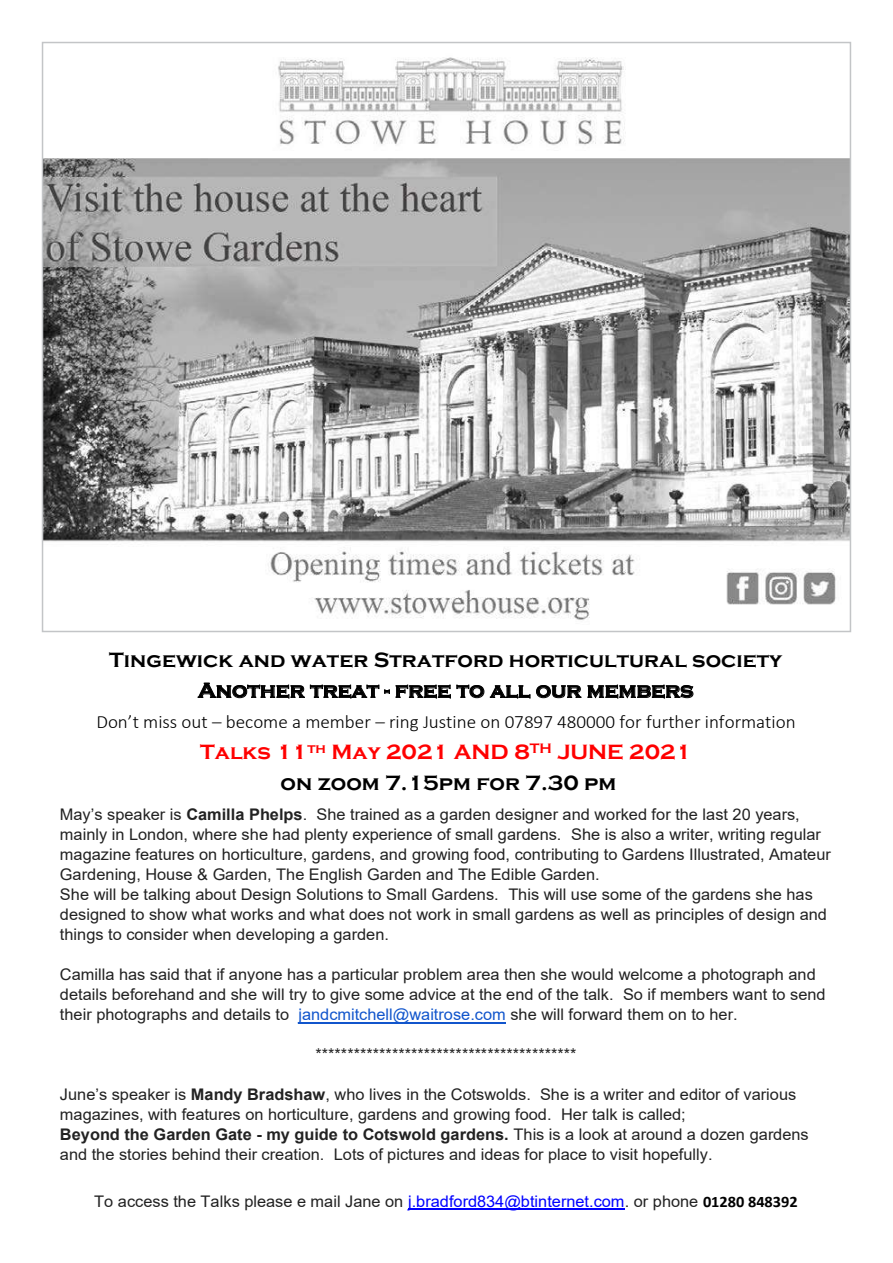
<style>
.page{position:relative;width:893px;height:1263px;background:#fff}
.page>*{position:absolute;margin:0;border:0;box-sizing:border-box;transform-origin:0 0}
.t1{font:700 21.3px/30.8px "Copperplate Gothic";color:#000;text-align:center}
.t2{font:700 21.3px/30.8px "Copperplate Gothic";color:#f00;text-align:center}
.t3{font:300 18.75px "Calibri";color:#000}
.t4{font:16.05px/20px "Arial";color:#222}
.s1{color:#000}
.s2{font-weight:700}
.s3{color:#15c}
.s4{color:#00f}
.s5{font-family:"Calibri";font-weight:700;color:#000}
</style>
<div class="page">
<img style="left:45px;top:57px;width:803px;height:563px">
<svg style="left:197px;top:683px;width:287px;height:16px"></svg>
<svg style="left:490px;top:684px;width:204px;height:15px"></svg>
<hr style="left:298px;top:1022px;width:208px;height:1px;background:#15c">
<hr style="left:408px;top:1209px;width:217px;height:1px;background:#00f">
<h1 class="t1" style="left:109px;top:644px;width:674px">Tingewick and water Stratford horticultural society<br>Another treat - free to all our members</h1>
<p class="t3" style="left:96px;top:710px;width:701px">Don’t miss out – become a member – ring Justine on 07897 480000 for further information</p>
<h1 class="t2" style="left:200px;top:737px;width:493px">Talks 11<sup>th</sup> May 2021 AND 8<sup>TH</sup> JUNE 2021 <span class="s1">on zoom 7.15pm for 7.30 pm</span></h1>
<p class="t4" style="left:60px;top:804px;width:772px">May’s speaker is <span class="s2">Camilla Phelps</span>. She trained as a garden designer and worked for the last 20 years, mainly in London, where she had plenty experience of small gardens. She is also a writer, writing regular magazine features on horticulture, gardens, and growing food, contributing to Gardens Illustrated, Amateur Gardening, House &amp; Garden, The English Garden and The Edible Garden.<br>She will be talking about Design Solutions to Small Gardens. This will use some of the gardens she has designed to show what works and what does not work in small gardens as well as principles of design and things to consider when developing a garden.</p>
<p class="t4" style="left:60px;top:964px;width:767px">Camilla has said that if anyone has a particular problem area then she would welcome a photograph and details beforehand and she will try to give some advice at the end of the talk. So if members want to send their photographs and details to <span class="s3">jandcmitchell@waitrose.com</span> she will forward them on to her.</p>
<p class="t4" style="left:315px;top:1045px;width:263px">*****************************************</p>
<p class="t4" style="left:60px;top:1085px;width:750px">June’s speaker is <span class="s2">Mandy Bradshaw</span>, who lives in the Cotswolds. She is a writer and editor of various magazines, with features on horticulture, gardens and growing food. Her talk is called;<br><span class="s2">Beyond the Garden Gate - my guide to Cotswold gardens.</span> This is a look at around a dozen gardens and the stories behind their creation. Lots of pictures and ideas for place to visit hopefully.</p>
<p class="t4" style="left:94px;top:1191px;width:705px">To access the Talks please e mail Jane on <span class="s4">j.bradford834@btinternet.com</span>. or phone <span class="s5">01280 848392</span></p>
</div>
